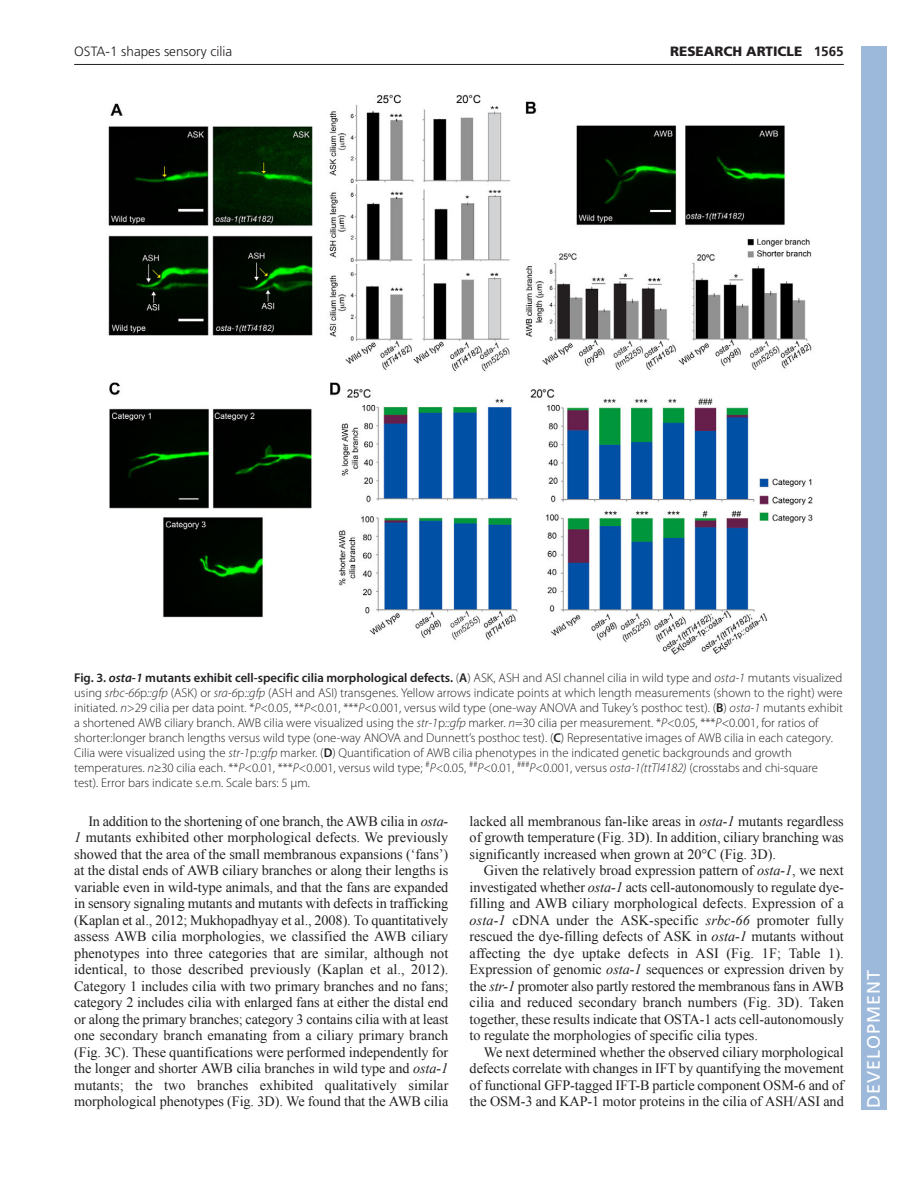
<style>
.page{position:relative;width:918px;height:1188px;background:#fff}
.page>*{position:absolute;margin:0;border:0;box-sizing:border-box;transform-origin:0 0}
.t1{font:18px "Frutiger LT Std";letter-spacing:.055em;color:#fff}
.t2{font:14.25px/16.5px "Times New Roman";letter-spacing:-.005em;color:#231f20;text-align:justify}
.t3{font:300 13.5px "Frutiger";color:#231f20}
.t4{font:900 13.5px "Frutiger LT Std";color:#231f20}
.t5{font:300 12.75px/15px "Myriad Pro";color:#231f20}
.s1{font-weight:700}
.s2{font-weight:600}
.s3{font-weight:600;font-style:italic}
.s4{font-style:italic}
.s5{font-family:"Helvetica"}
</style>
<div class="page">
<hr style="left:74px;top:64px;width:770px;height:1px;background:#231f20">
<img style="left:108px;top:94px;width:705px;height:561px">
<div style="left:861px;top:46px;width:25px;height:1064px;background:#9cb9db"></div>
<p class="t3" style="left:74px;top:46px;width:160px">OSTA-1 shapes sensory cilia</p>
<p class="t4" style="left:670px;top:46px;width:175px">RESEARCH ARTICLE <span class="s1">1565</span></p>
<p class="t5" style="left:74px;top:671px;width:770px"><span class="s2">Fig. 3.</span> <span class="s3">osta-1</span> <span class="s2">mutants exhibit cell-specific cilia morphological defects.</span> (<span class="s2">A</span>) ASK, ASH and ASI channel cilia in wild type and <span class="s4">osta-1</span> mutants visualized using <span class="s4">srbc-66</span>p<span class="s4">::gfp</span> (ASK) or <span class="s4">sra-6</span>p<span class="s4">::gfp</span> (ASH and ASI) transgenes. Yellow arrows indicate points at which length measurements (shown to the right) were initiated. <span class="s4">n</span>&gt;29 cilia per data point. *<span class="s4">P</span>&lt;0.05, **<span class="s4">P</span>&lt;0.01, ***<span class="s4">P</span>&lt;0.001, versus wild type (one-way ANOVA and Tukey’s posthoc test). (<span class="s2">B</span>) <span class="s4">osta-1</span> mutants exhibit a shortened AWB ciliary branch. AWB cilia were visualized using the <span class="s4">str-1</span>p<span class="s4">::gfp</span> marker. <span class="s4">n</span>=30 cilia per measurement. *<span class="s4">P</span>&lt;0.05, ***<span class="s4">P</span>&lt;0.001, for ratios of shorter:longer branch lengths versus wild type (one-way ANOVA and Dunnett’s posthoc test). (<span class="s2">C</span>) Representative images of AWB cilia in each category.<br>Cilia were visualized using the <span class="s4">str-1</span>p<span class="s4">::gfp</span> marker. (<span class="s2">D</span>) Quantification of AWB cilia phenotypes in the indicated genetic backgrounds and growth temperatures. <span class="s4">n</span><span class="s5">≥</span>30 cilia each. **<span class="s4">P</span>&lt;0.01, ***<span class="s4">P</span>&lt;0.001, versus wild type; <sup>#</sup><span class="s4">P</span>&lt;0.05, <sup>##</sup><span class="s4">P</span>&lt;0.01, <sup>###</sup><span class="s4">P</span>&lt;0.001, versus <span class="s4">osta-1(ttTI4182)</span> (crosstabs and chi-square test). Error bars indicate s.e.m. Scale bars: 5 μm.</p>
<p class="t2" style="left:74px;top:813px;width:376px;text-indent:14px">In addition to the shortening of one branch, the AWB cilia in <span class="s4">osta-1</span> mutants exhibited other morphological defects. We previously showed that the area of the small membranous expansions (‘fans’) at the distal ends of AWB ciliary branches or along their lengths is variable even in wild-type animals, and that the fans are expanded in sensory signaling mutants and mutants with defects in trafficking (Kaplan et al., 2012; Mukhopadhyay et al., 2008). To quantitatively assess AWB cilia morphologies, we classified the AWB ciliary phenotypes into three categories that are similar, although not identical, to those described previously (Kaplan et al., 2012).<br>Category 1 includes cilia with two primary branches and no fans; category 2 includes cilia with enlarged fans at either the distal end or along the primary branches; category 3 contains cilia with at least one secondary branch emanating from a ciliary primary branch (Fig. 3C). These quantifications were performed independently for the longer and shorter AWB cilia branches in wild type and <span class="s4">osta-1 </span>mutants; the two branches exhibited qualitatively similar morphological phenotypes (Fig. 3D). We found that the AWB cilia</p>
<p class="t2" style="left:470px;top:813px;width:376px">lacked all membranous fan-like areas in <span class="s4">osta-1</span> mutants regardless of growth temperature (Fig. 3D). In addition, ciliary branching was significantly increased when grown at 20°C (Fig. 3D).</p>
<p class="t2" style="left:470px;top:862px;width:376px;text-indent:14px">Given the relatively broad expression pattern of <span class="s4">osta-1</span>, we next investigated whether <span class="s4">osta-1</span> acts cell-autonomously to regulate dye&shy;filling and AWB ciliary morphological defects. Expression of a <span class="s4">osta-1</span> cDNA under the ASK-specific <span class="s4">srbc-66</span> promoter fully rescued the dye-filling defects of ASK in <span class="s4">osta-1</span> mutants without affecting the dye uptake defects in ASI (Fig. 1F; Table 1).<br>Expression of genomic <span class="s4">osta-1</span> sequences or expression driven by the <span class="s4">str-1</span> promoter also partly restored the membranous fans in AWB cilia and reduced secondary branch numbers (Fig. 3D). Taken together, these results indicate that OSTA-1 acts cell-autonomously to regulate the morphologies of specific cilia types.</p>
<p class="t2" style="left:470px;top:1044px;width:376px;text-indent:14px">We next determined whether the observed ciliary morphological defects correlate with changes in IFT by quantifying the movement of functional GFP-tagged IFT-B particle component OSM-6 and of the OSM-3 and KAP-1 motor proteins in the cilia of ASH/ASI and</p>
<p class="t1" style="left:863px;top:1108px;width:140px;rotate:-90deg">DEVELOPMENT</p>
</div>
